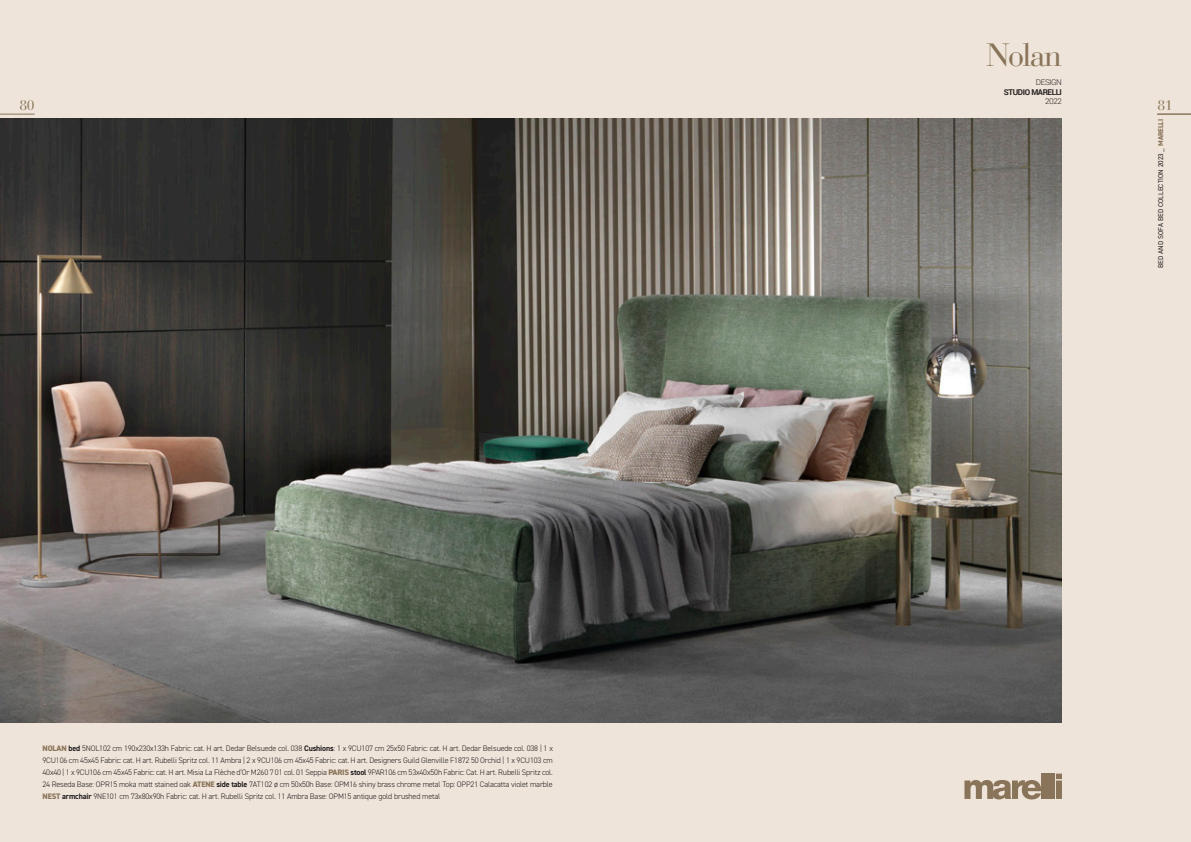
<style>
.page{position:relative;width:1191px;height:842px;background:#fff}
.page>*{position:absolute;margin:0;border:0;box-sizing:border-box;transform-origin:0 0}
.t1{font:32px "Bauer Bodoni Std";letter-spacing:-.05em;color:#8a7459}
.t2{font:14px "Bauer Bodoni Std";color:#8a7459}
.t3{font:300 8px/12px "DIN2014";letter-spacing:-.02em;color:#231f20;text-align:justify}
.t4{font:700 8px "Roboto";letter-spacing:-.05em;color:#231f20}
.t5{font:300 8px "Roboto";letter-spacing:-.05em;color:#231f20}
.t6{font:7px "DIN2014";letter-spacing:.01em;color:#231f20}
.s1{font-weight:800;color:#8a7459}
.s2{font-weight:700}
</style>
<div class="page">
<div style="left:596px;top:0;width:595px;height:842px;background:#eee4d9"></div>
<div style="left:0;top:0;width:596px;height:842px;background:#eee4d9"></div>
<hr style="left:0;top:114px;width:35px;height:1px;background:#8a7459">
<svg style="left:1056px;top:774px;width:6px;height:25px"></svg>
<svg style="left:964px;top:780px;width:77px;height:19px"></svg>
<div style="left:1041px;top:774px;width:6px;height:25px;background:#8a7459"></div>
<div style="left:1048px;top:774px;width:6px;height:25px;background:#8a7459"></div>
<img style="left:0;top:119px;width:1062px;height:604px">
<hr style="left:1157px;top:114px;width:34px;height:1px;background:#8a7459">
<h1 class="t1" style="left:986px;top:36px;width:77px">Nolan</h1>
<p class="t5" style="left:1036px;top:77px;width:27px">DESIGN</p>
<p class="t4" style="left:1004px;top:86px;width:59px">STUDIO MARELLI</p>
<p class="t5" style="left:1045px;top:96px;width:18px">2022</p>
<h2 class="t2" style="left:19px;top:97px;width:17px">80</h2>
<h2 class="t2" style="left:1157px;top:97px;width:17px">81</h2>
<p class="t6" style="left:1156px;top:268px;width:150px;rotate:-90deg">BED AND SOFA BED COLLECTION 2023 _ <span class="s1">MARELLI</span></p>
<p class="t3" style="left:43px;top:743px;width:512px"><span class="s1">NOLAN</span> <span class="s2">bed</span> 5NOL102 cm 190x230x133h Fabric: cat. H art. Dedar Belsuede col. 038 <span class="s2">Cushions</span>: 1 x 9CU107 cm 25x50 Fabric: cat. H art. Dedar Belsuede col. 038 | 1 x 9CU106 cm 45x45 Fabric: cat. H art. Rubelli Spritz col. 11 Ambra | 2 x 9CU106 cm 45x45 Fabric: cat. H art. Designers Guild Glenville F1872 50 Orchid | 1 x 9CU103 cm 40x40 | 1 x 9CU106 cm 45x45 Fabric: cat. H art. Misia La Flèche d’Or M260 7 01 col. 01 Seppia <span class="s1">PARIS</span> <span class="s2">stool</span> 9PAR106 cm 53x40x50h Fabric: Cat. H art. Rubelli Spritz col.<br>24 Reseda Base: OPR15 moka matt stained oak <span class="s1">ATENE</span> <span class="s2">side table</span> 7AT102 ø cm 50x50h Base: OPM16 shiny brass chrome metal Top: OPP21 Calacatta violet marble <span class="s1">NEST</span> <span class="s2">armchair</span> 9NE101 cm 73x80x90h Fabric: cat. H art. Rubelli Spritz col. 11 Ambra Base: OPM15 antique gold brushed metal</p>
</div>
